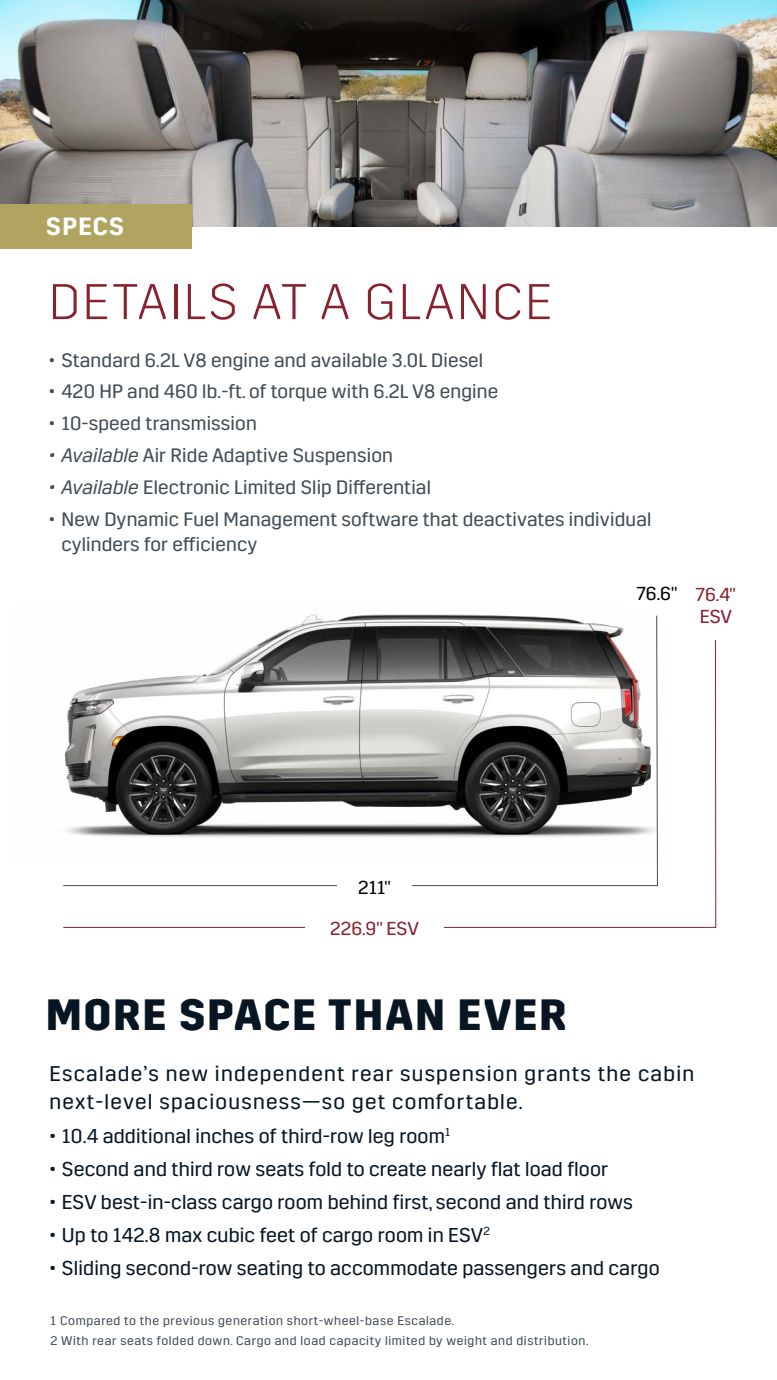
<style>
.page{position:relative;width:777px;height:1380px;background:#fff}
.page>*{position:absolute;margin:0;border:0;box-sizing:border-box;transform-origin:0 0}
.t1{font:300 50px "Cadillac Sans A";letter-spacing:.05em;color:#87222e}
.t2{font:700 43.75px "Cadillac Sans A";letter-spacing:.05em;color:#081624}
.t3{font:600 25px "Cadillac Sans A";letter-spacing:.05em;color:#fff}
.t4{font:21.25px/28.1px "Cadillac Sans A";letter-spacing:.06em;color:#081624}
.t5{font:20px "Cadillac Sans A";letter-spacing:.01em;color:#081624}
.t6{font:19.38px/25.6px "Cadillac Sans A";letter-spacing:.01em;color:#414e56}
.t7{font:18.75px/22.9px "Cadillac Sans A";letter-spacing:-.005em;color:#87222e;text-align:right}
.t8{font:18.75px "Cadillac Sans A";color:#000}
.t9{font:12.5px/20px "Cadillac Sans A";letter-spacing:.05em;color:#414e56}
.s1{font-style:italic}
.s2{color:#000}
</style>
<div class="page">
<img style="left:0;top:0;width:776px;height:227px">
<div style="left:0;top:205px;width:191px;height:44px;background:#b1a460"></div>
<svg style="left:63px;top:614px;width:653px;height:314px"></svg>
<div style="left:337px;top:878px;width:74px;height:18px;background:#fff"></div>
<div style="left:305px;top:906px;width:138px;height:43px;background:#fff"></div>
<div style="left:688px;top:570px;width:54px;height:70px;background:#fff"></div>
<p class="t3" style="left:46px;top:213px;width:79px">SPECS</p>
<h1 class="t1" style="left:49px;top:274px;width:504px">DETAILS AT A GLANCE</h1>
<p class="t6" style="left:49px;top:347px;width:435px">• Standard 6.2L V8 engine and available 3.0L Diesel</p>
<p class="t6" style="left:49px;top:379px;width:451px">• 420 HP and 460 lb.-ft. of torque with 6.2L V8 engine</p>
<p class="t6" style="left:49px;top:411px;width:209px">• 10-speed transmission</p>
<p class="t6" style="left:49px;top:443px;width:345px"><span class="s1">• Available</span> Air Ride Adaptive Suspension</p>
<p class="t6" style="left:49px;top:475px;width:383px"><span class="s1">• Available</span> Electronic Limited Slip Differential</p>
<p class="t6" style="left:61px;top:506px;width:591px;text-indent:-12px">• New Dynamic Fuel Management software that deactivates individual cylinders for efficiency</p>
<p class="t7" style="left:636px;top:582px;width:100px"><span class="s2">76.6"</span> 76.4"<br>ESV</p>
<p class="t8" style="left:358px;top:877px;width:34px">211"</p>
<p class="t7" style="left:330px;top:917px;width:90px">226.9" ESV</p>
<h2 class="t2" style="left:46px;top:990px;width:521px">MORE SPACE THAN EVER</h2>
<p class="t4" style="left:49px;top:1060px;width:646px">Escalade’s new independent rear suspension grants the cabin next-level spaciousness—so get comfortable.</p>
<p class="t5" style="left:49px;top:1124px;width:402px">• 10.4 additional inches of third-row leg room<sup>1</sup></p>
<p class="t5" style="left:49px;top:1158px;width:560px">• Second and third row seats fold to create nearly flat load floor</p>
<p class="t5" style="left:49px;top:1191px;width:584px">• ESV best-in-class cargo room behind first, second and third rows</p>
<p class="t5" style="left:49px;top:1224px;width:442px">• Up to 142.8 max cubic feet of cargo room in ESV<sup>2</sup></p>
<p class="t5" style="left:49px;top:1257px;width:611px">• Sliding second-row seating to accommodate passengers and cargo</p>
<p class="t9" style="left:51px;top:1311px;width:539px">1 Compared to the previous generation short-wheel-base Escalade.<br>2 With rear seats folded down. Cargo and load capacity limited by weight and distribution.</p>
</div>
